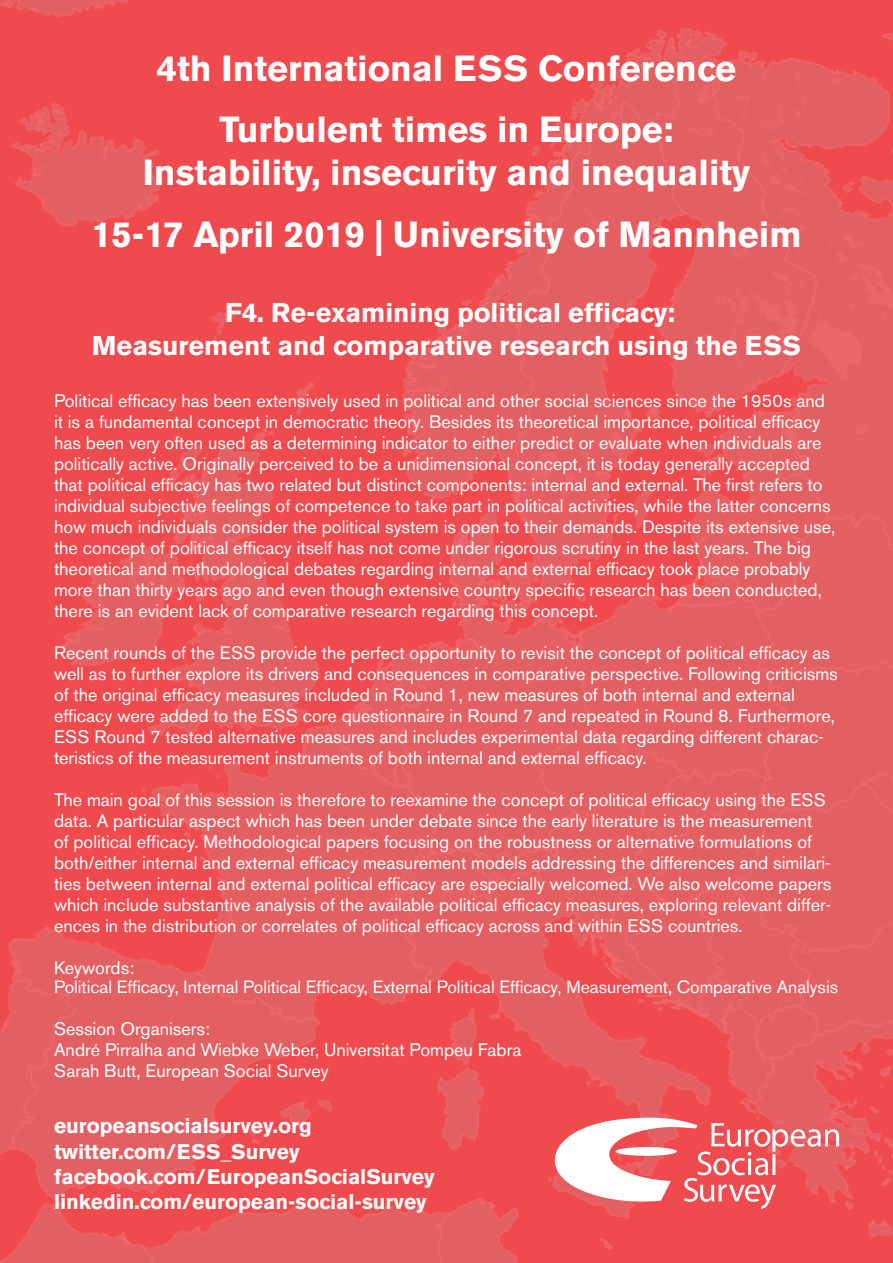
<style>
.page{position:relative;width:893px;height:1263px;background:#fff}
.page>*{position:absolute;margin:0;border:0;box-sizing:border-box;transform-origin:0 0}
.t1{font:700 36px/61.2px "Akzidenz Grotesk BE";color:#fff;text-align:center}
.t2{font:700 27px/32.4px "Akzidenz Grotesk BE";color:#fff;text-align:center}
.t3{font:700 21px/25.2px "Akzidenz Grotesk BE";color:#fff}
.t4{font:18px/21px "Akzidenz Grotesk BE";color:#fff}
.t5{font:17.7px "Akzidenz Grotesk BE";color:#fff}
</style>
<div class="page">
<img style="left:0;top:0;width:893px;height:1263px">
<svg style="left:555px;top:1117px;width:284px;height:92px"></svg>
<hr style="left:772px;top:1154px;width:3px;height:21px;background:#fff">
<h1 class="t1" style="left:157px;top:38px;width:580px">4th International ESS Conference<br>Turbulent times in Europe:</h1>
<h1 class="t1" style="left:91px;top:143px;width:712px">Instability, insecurity and inequality<br>15-17 April 2019 | University of Mannheim</h1>
<h2 class="t2" style="left:92px;top:297px;width:711px">F4. Re-examining political efficacy:<br>Measurement and comparative research using the ESS</h2>
<p class="t4" style="left:54px;top:390px;width:783px">Political efficacy has been extensively used in political and other social sciences since the 1950s and it is a fundamental concept in democratic theory. Besides its theoretical importance, political efficacy has been very often used as a determining indicator to either predict or evaluate when individuals are politically active. Originally perceived to be a unidimensional concept, it is today generally accepted that political efficacy has two related but distinct components: internal and external. The first refers to individual subjective feelings of competence to take part in political activities, while the latter concerns how much individuals consider the political system is open to their demands. Despite its extensive use, the concept of political efficacy itself has not come under rigorous scrutiny in the last years. The big theoretical and methodological debates regarding internal and external efficacy took place probably more than thirty years ago and even though extensive country specific research has been conducted, there is an evident lack of comparative research regarding this concept.</p>
<p class="t4" style="left:54px;top:642px;width:785px">Recent rounds of the ESS provide the perfect opportunity to revisit the concept of political efficacy as well as to further explore its drivers and consequences in comparative perspective. Following criticisms of the original efficacy measures included in Round 1, new measures of both internal and external efficacy were added to the ESS core questionnaire in Round 7 and repeated in Round 8. Furthermore, ESS Round 7 tested alternative measures and includes experimental data regarding different charac&shy;teristics of the measurement instruments of both internal and external efficacy.</p>
<p class="t4" style="left:54px;top:789px;width:779px">The main goal of this session is therefore to reexamine the concept of political efficacy using the ESS data. A particular aspect which has been under debate since the early literature is the measurement of political efficacy. Methodological papers focusing on the robustness or alternative formulations of both/either internal and external efficacy measurement models addressing the differences and similari&shy;ties between internal and external political efficacy are especially welcomed. We also welcome papers which include substantive analysis of the available political efficacy measures, exploring relevant differ&shy;ences in the distribution or correlates of political efficacy across and within ESS countries.</p>
<p class="t4" style="left:54px;top:957px;width:82px">Keywords:</p>
<p class="t5" style="left:54px;top:977px;width:786px">Political Efficacy, Internal Political Efficacy, External Political Efficacy, Measurement, Comparative Analysis</p>
<p class="t4" style="left:54px;top:1019px;width:469px">Session Organisers:<br>André Pirralha and Wiebke Weber, Universitat Pompeu Fabra<br>Sarah Butt, European Social Survey</p>
<p class="t3" style="left:54px;top:1114px;width:382px">europeansocialsurvey.org twitter.com/ESS_Survey facebook.com/EuropeanSocialSurvey linkedin.com/european-social-survey</p>
</div>
